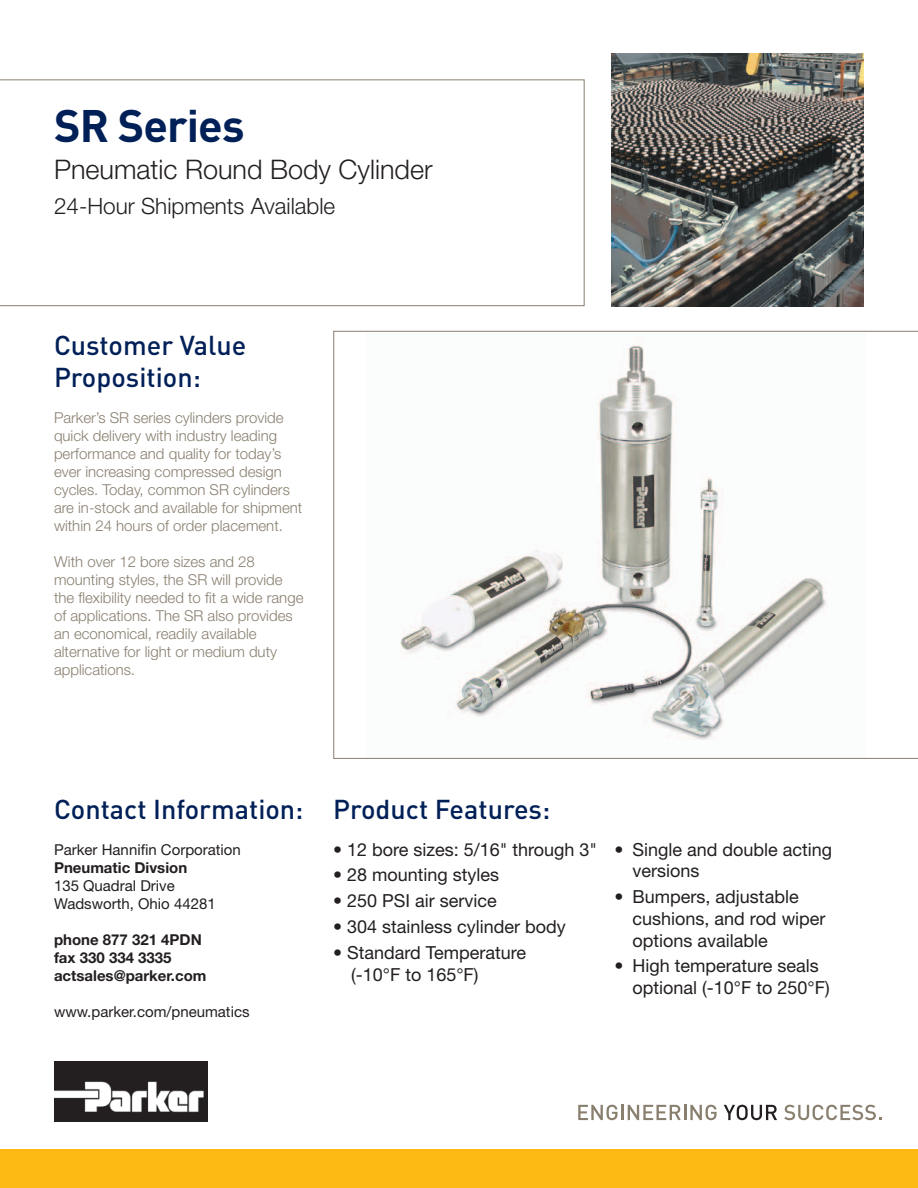
<style>
.page{position:relative;width:918px;height:1188px;background:#fff}
.page>*{position:absolute;margin:0;border:0;box-sizing:border-box;transform-origin:0 0}
.t1{font:700 45px "DINOT";letter-spacing:-.02em;color:#002057}
.t2{font:500 27px/32.4px "DINOT";color:#002057}
.t3{font:300 27px "Helvetica Neue LT Std";color:#231f20}
.t4{font:300 22.5px "Helvetica Neue LT Std";color:#231f20}
.t5{font:18px/21.6px "Helvetica Neue LT Std";color:#231f20}
.t6{font:300 15px/18px "Helvetica Neue LT Std";color:#897f6f}
.t7{font:15px/18px "Helvetica Neue LT Std";color:#231f20}
.t8{font:700 15px/18px "Helvetica Neue LT Std";color:#231f20}
</style>
<div class="page">
<svg style="left:578px;top:1105px;width:139px;height:15px"></svg>
<svg style="left:724px;top:1105px;width:53px;height:15px"></svg>
<svg style="left:784px;top:1105px;width:97px;height:15px"></svg>
<img style="left:55px;top:1061px;width:152px;height:61px">
<div style="left:0;top:1150px;width:918px;height:38px;background:#fdb913"></div>
<svg style="left:0;top:79px;width:585px;height:227px"></svg>
<img style="left:611px;top:54px;width:253px;height:252px">
<svg style="left:333px;top:331px;width:585px;height:428px"></svg>
<h1 class="t1" style="left:54px;top:95px;width:192px">SR Series</h1>
<h2 class="t3" style="left:54px;top:153px;width:380px">Pneumatic Round Body Cylinder</h2>
<h3 class="t4" style="left:54px;top:193px;width:283px">24-Hour Shipments Available</h3>
<h2 class="t2" style="left:54px;top:327px;width:194px">Customer Value<br>Proposition:</h2>
<p class="t6" style="left:54px;top:408px;width:250px">Parker’s SR series cylinders provide quick delivery with industry leading performance and quality for today’s ever increasing compressed design cycles. Today, common SR cylinders are in-stock and available for shipment within 24 hours of order placement.</p>
<p class="t6" style="left:54px;top:552px;width:251px">With over 12 bore sizes and 28 mounting styles, the SR will provide the flexibility needed to fit a wide range of applications. The SR also provides an economical, readily available alternative for light or medium duty applications.</p>
<h2 class="t2" style="left:54px;top:792px;width:251px">Contact Information:</h2>
<p class="t7" style="left:54px;top:841px;width:188px">Parker Hannifin Corporation</p>
<p class="t8" style="left:54px;top:859px;width:135px">Pneumatic Divsion</p>
<p class="t7" style="left:54px;top:877px;width:163px">135 Quadral Drive<br>Wadsworth, Ohio 44281</p>
<p class="t8" style="left:54px;top:931px;width:154px">phone 877 321 4PDN fax 330 334 3335 actsales@parker.com</p>
<p class="t7" style="left:54px;top:1003px;width:197px">www.parker.com/pneumatics</p>
<h2 class="t2" style="left:333px;top:792px;width:219px">Product Features:</h2>
<p class="t5" style="left:333px;top:838px;width:266px">• 12 bore sizes: 5/16" through 3"</p>
<p class="t5" style="left:333px;top:864px;width:168px">• 28 mounting styles</p>
<p class="t5" style="left:333px;top:890px;width:165px">• 250 PSI air service</p>
<p class="t5" style="left:333px;top:916px;width:234px">• 304 stainless cylinder body</p>
<p class="t5" style="left:351px;top:942px;width:177px;text-indent:-18px">• Standard Temperature (-10°F to 165°F)</p>
<p class="t5" style="left:633px;top:838px;width:201px;text-indent:-18px">• Single and double acting versions</p>
<p class="t5" style="left:633px;top:886px;width:195px;text-indent:-18px">• Bumpers, adjustable cushions, and rod wiper options available</p>
<p class="t5" style="left:633px;top:955px;width:199px;text-indent:-18px">• High temperature seals optional (-10°F to 250°F)</p>
</div>
